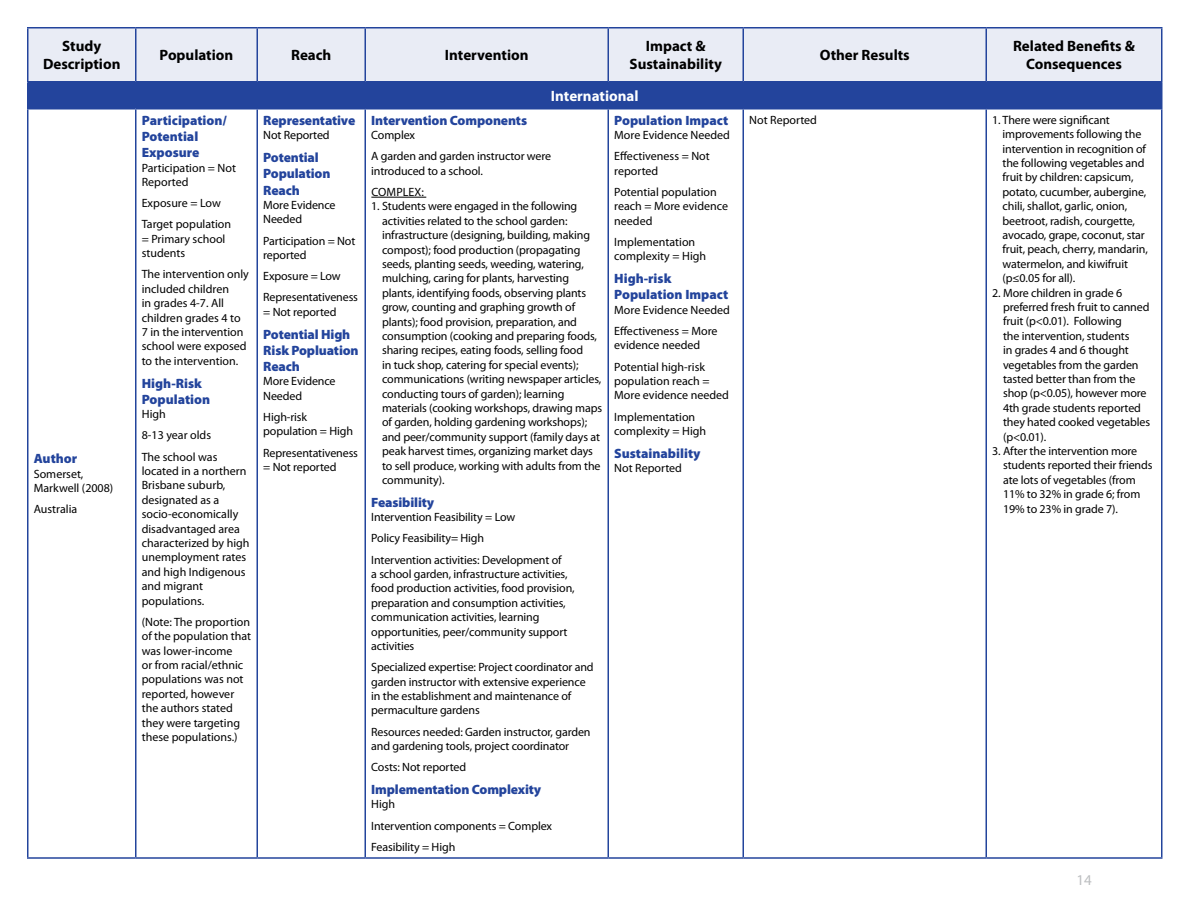
<style>
.page{position:relative;width:1188px;height:918px;background:#fff}
.page>*{position:absolute;margin:0;border:0;box-sizing:border-box;transform-origin:0 0}
.t1{font:700 15px/18px "Myriad Pro";color:#000;text-align:center}
.t2{font:700 15px "Myriad Pro";color:#fff}
.t3{font:15px "Myriad Pro";color:#bcbec0}
.t4{font:900 13.5px/16.2px "Myriad Pro";letter-spacing:-.01em;color:#23449c}
.t5{font:12px/14.4px "Myriad Pro";letter-spacing:-.01em;color:#000}
</style>
<div class="page">
<div style="left:28px;top:28px;width:1133px;height:53px;background:#e9ecf5"></div>
<div style="left:28px;top:82px;width:1134px;height:27px;background:#23449c"></div>
<hr style="left:27px;top:28px;width:1px;height:53px;background:#23449c">
<hr style="left:27px;top:27px;width:109px;height:1px;background:#23449c">
<hr style="left:135px;top:28px;width:1px;height:53px;background:#23449c">
<hr style="left:136px;top:27px;width:121px;height:1px;background:#23449c">
<hr style="left:256px;top:28px;width:2px;height:53px;background:#23449c">
<hr style="left:257px;top:27px;width:108px;height:1px;background:#23449c">
<hr style="left:364px;top:28px;width:2px;height:53px;background:#23449c">
<hr style="left:365px;top:27px;width:243px;height:1px;background:#23449c">
<hr style="left:608px;top:28px;width:1px;height:53px;background:#23449c">
<hr style="left:608px;top:27px;width:135px;height:1px;background:#23449c">
<hr style="left:742px;top:28px;width:2px;height:53px;background:#23449c">
<hr style="left:743px;top:27px;width:243px;height:1px;background:#23449c">
<hr style="left:986px;top:28px;width:1px;height:53px;background:#23449c">
<hr style="left:986px;top:27px;width:176px;height:1px;background:#23449c">
<hr style="left:1161px;top:28px;width:1px;height:53px;background:#23449c">
<svg style="left:27px;top:82px;width:1px;height:26px"></svg>
<hr style="left:27px;top:81px;width:109px;height:1px;background:#23449c">
<hr style="left:136px;top:81px;width:121px;height:1px;background:#23449c">
<hr style="left:257px;top:81px;width:108px;height:1px;background:#23449c">
<hr style="left:365px;top:81px;width:243px;height:1px;background:#23449c">
<hr style="left:608px;top:81px;width:135px;height:1px;background:#23449c">
<hr style="left:743px;top:81px;width:243px;height:1px;background:#23449c">
<hr style="left:986px;top:81px;width:176px;height:1px;background:#23449c">
<hr style="left:27px;top:110px;width:1px;height:747px;background:#23449c">
<hr style="left:27px;top:108px;width:109px;height:2px;background:#23449c">
<hr style="left:27px;top:857px;width:109px;height:2px;background:#23449c">
<hr style="left:135px;top:110px;width:1px;height:747px;background:#23449c">
<hr style="left:136px;top:108px;width:121px;height:2px;background:#23449c">
<hr style="left:136px;top:857px;width:121px;height:2px;background:#23449c">
<hr style="left:256px;top:110px;width:2px;height:747px;background:#23449c">
<hr style="left:257px;top:108px;width:108px;height:2px;background:#23449c">
<hr style="left:257px;top:857px;width:108px;height:2px;background:#23449c">
<hr style="left:364px;top:110px;width:2px;height:747px;background:#23449c">
<hr style="left:365px;top:108px;width:243px;height:2px;background:#23449c">
<hr style="left:365px;top:857px;width:243px;height:2px;background:#23449c">
<hr style="left:608px;top:110px;width:1px;height:747px;background:#23449c">
<hr style="left:608px;top:108px;width:135px;height:2px;background:#23449c">
<hr style="left:608px;top:857px;width:135px;height:2px;background:#23449c">
<hr style="left:742px;top:110px;width:2px;height:747px;background:#23449c">
<hr style="left:743px;top:108px;width:243px;height:2px;background:#23449c">
<hr style="left:743px;top:857px;width:243px;height:2px;background:#23449c">
<hr style="left:986px;top:110px;width:1px;height:747px;background:#23449c">
<hr style="left:986px;top:108px;width:176px;height:2px;background:#23449c">
<hr style="left:986px;top:857px;width:176px;height:2px;background:#23449c">
<hr style="left:1161px;top:110px;width:1px;height:747px;background:#23449c">
<hr style="left:371px;top:197px;width:55px;height:1px;background:#000">
<p class="t1" style="left:43px;top:37px;width:79px">Study<br>Description</p>
<p class="t1" style="left:160px;top:46px;width:75px">Population</p>
<p class="t1" style="left:291px;top:46px;width:42px">Reach</p>
<p class="t1" style="left:445px;top:46px;width:85px">Intervention</p>
<p class="t1" style="left:630px;top:37px;width:94px">Impact &amp;<br>Sustainability</p>
<p class="t1" style="left:820px;top:46px;width:92px">Other Results</p>
<p class="t1" style="left:1013px;top:37px;width:123px">Related Benefits &amp;<br>Consequences</p>
<p class="t2" style="left:551px;top:86px;width:89px">International</p>
<p class="t4" style="left:34px;top:450px;width:45px">Author</p>
<p class="t5" style="left:34px;top:466px;width:81px">Somerset,<br>Markwell (2008)</p>
<p class="t5" style="left:34px;top:502px;width:45px">Australia</p>
<p class="t4" style="left:142px;top:112px;width:87px">Participation/<br>Potential<br>Exposure</p>
<p class="t5" style="left:142px;top:160px;width:96px">Participation = Not<br>Reported</p>
<p class="t5" style="left:142px;top:192px;width:91px;line-height:21.1px">Exposure = Low<br>Target population</p>
<p class="t5" style="left:142px;top:231px;width:85px">= Primary school students</p>
<p class="t5" style="left:142px;top:267px;width:109px">The intervention only included children<br>in grades 4-7. All children grades 4 to<br>7 in the intervention school were exposed to the intervention.</p>
<p class="t4" style="left:142px;top:374px;width:70px">High-Risk<br>Population</p>
<p class="t5" style="left:142px;top:403px;width:77px;line-height:21.1px">High<br>8-13 year olds<br>The school was</p>
<p class="t5" style="left:142px;top:464px;width:109px">located in a northern<br>Brisbane suburb, designated as a socio-economically disadvantaged area characterized by high unemployment rates and high Indigenous and migrant populations.</p>
<p class="t5" style="left:142px;top:614px;width:111px">(Note: The proportion of the population that was lower-income<br>or from racial/ethnic populations was not reported, however the authors stated they were targeting these populations.)</p>
<p class="t4" style="left:263px;top:112px;width:94px">Representative</p>
<p class="t5" style="left:263px;top:128px;width:68px">Not Reported</p>
<p class="t4" style="left:263px;top:149px;width:69px">Potential<br>Population<br>Reach</p>
<p class="t5" style="left:263px;top:198px;width:74px">More Evidence<br>Needed</p>
<p class="t5" style="left:263px;top:233px;width:94px">Participation = Not reported</p>
<p class="t5" style="left:263px;top:265px;width:96px;line-height:21.1px">Exposure = Low<br>Representativeness</p>
<p class="t5" style="left:263px;top:304px;width:75px">= Not reported</p>
<p class="t4" style="left:263px;top:325px;width:97px">Potential High<br>Risk Popluation<br>Reach</p>
<p class="t5" style="left:263px;top:374px;width:74px">More Evidence<br>Needed</p>
<p class="t5" style="left:263px;top:410px;width:91px">High-risk population = High</p>
<p class="t5" style="left:263px;top:445px;width:96px">Representativeness = Not reported</p>
<p class="t4" style="left:371px;top:112px;width:157px">Intervention Components</p>
<p class="t5" style="left:371px;top:124px;width:181px;line-height:21.1px">Complex<br>A garden and garden instructor were</p>
<p class="t5" style="left:371px;top:160px;width:113px;line-height:21.1px">introduced to a school.<br>Comple</p>
<p class="t5" style="left:415px;top:185px;width:11px">x:</p>
<p class="t5" style="left:382px;top:199px;width:222px;text-indent:-11px">1. Students were engaged in the following activities related to the school garden: infrastructure (designing, building, making compost); food production (propagating seeds, planting seeds, weeding, watering, mulching, caring for plants, harvesting plants, identifying foods, observing plants grow, counting and graphing growth of plants); food provision, preparation, and consumption (cooking and preparing foods, sharing recipes, eating foods, selling food<br>in tuck shop, catering for special events); communications (writing newspaper articles, conducting tours of garden); learning materials (cooking workshops, drawing maps of garden, holding gardening workshops); and peer/community support (family days at peak harvest times, organizing market days to sell produce, working with adults from the community).</p>
<p class="t4" style="left:371px;top:494px;width:65px">Feasibility</p>
<p class="t5" style="left:371px;top:507px;width:192px;line-height:21.1px">Intervention Feasibility = Low<br>Policy Feasibility= High<br>Intervention activities: Development of</p>
<p class="t5" style="left:371px;top:567px;width:205px">a school garden, infrastructure activities, food production activities, food provision, preparation and consumption activities, communication activities, learning opportunities, peer/community support activities</p>
<p class="t5" style="left:371px;top:660px;width:224px">Specialized expertise: Project coordinator and garden instructor with extensive experience in the establishment and maintenance of permaculture gardens</p>
<p class="t5" style="left:371px;top:724px;width:221px">Resources needed: Garden instructor, garden and gardening tools, project coordinator</p>
<p class="t5" style="left:371px;top:760px;width:96px">Costs: Not reported</p>
<p class="t4" style="left:371px;top:781px;width:172px">Implementation Complexity</p>
<p class="t5" style="left:371px;top:794px;width:182px;line-height:21.1px">High<br>Intervention components = Complex<br>Feasibility = High</p>
<p class="t4" style="left:614px;top:112px;width:116px">Population Impact</p>
<p class="t5" style="left:614px;top:124px;width:117px;line-height:21.1px">More Evidence Needed<br>Effectiveness = Not</p>
<p class="t5" style="left:614px;top:160px;width:104px;line-height:21.1px">reported<br>Potential population</p>
<p class="t5" style="left:614px;top:199px;width:115px">reach = More evidence needed</p>
<p class="t5" style="left:614px;top:234px;width:93px">Implementation complexity = High</p>
<p class="t4" style="left:614px;top:270px;width:116px">High-risk<br>Population Impact</p>
<p class="t5" style="left:614px;top:299px;width:117px;line-height:21.1px">More Evidence Needed<br>Effectiveness = More</p>
<p class="t5" style="left:614px;top:335px;width:92px;line-height:21.1px">evidence needed<br>Potential high-risk</p>
<p class="t5" style="left:614px;top:374px;width:116px">population reach =<br>More evidence needed</p>
<p class="t5" style="left:614px;top:409px;width:93px">Implementation complexity = High</p>
<p class="t4" style="left:614px;top:445px;width:88px">Sustainability</p>
<p class="t5" style="left:614px;top:461px;width:69px">Not Reported</p>
<p class="t5" style="left:749px;top:112px;width:69px">Not Reported</p>
<p class="t5" style="left:1003px;top:112px;width:147px;text-indent:-10px">1. There were significant improvements following the intervention in recognition of the following vegetables and fruit by children: capsicum, potato, cucumber, aubergine, chili, shallot, garlic, onion, beetroot, radish, courgette, avocado, grape, coconut, star fruit, peach, cherry, mandarin, watermelon, and kiwifruit (p≤0.05 for all).</p>
<p class="t5" style="left:1003px;top:285px;width:149px;text-indent:-11px">2. More children in grade 6 preferred fresh fruit to canned fruit (p&lt;0.01). Following<br>the intervention, students<br>in grades 4 and 6 thought vegetables from the garden tasted better than from the shop (p&lt;0.05), however more<br>4th grade students reported they hated cooked vegetables (p&lt;0.01).</p>
<p class="t5" style="left:1003px;top:444px;width:151px;text-indent:-11px">3. After the intervention more students reported their friends ate lots of vegetables (from<br>11% to 32% in grade 6; from<br>19% to 23% in grade 7).</p>
<p class="t3" style="left:1077px;top:871px;width:17px">14</p>
</div>
